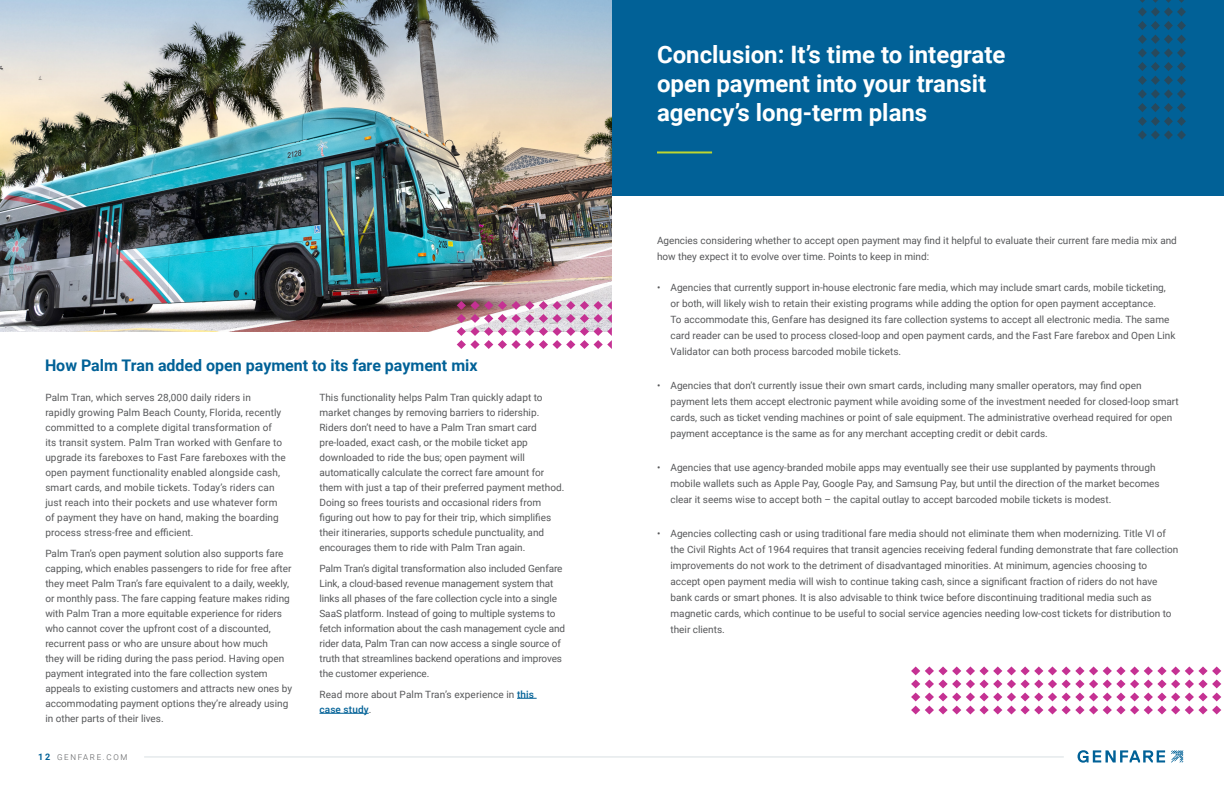
<style>
.page{position:relative;width:1224px;height:792px;background:#fff}
.page>*{position:absolute;margin:0;border:0;box-sizing:border-box;transform-origin:0 0}
.t1{font:700 24px/28.8px "Roboto";color:#fff}
.headline_2_-_Drkblue{font:700 16px "Roboto";color:#016197}
.Body_sidebar{font:10px/15px "Roboto";color:#57585a}
.Body{font:10px/15.5px "Roboto";color:#57585a}
.t2{font:300 8px "Roboto";letter-spacing:.21em;color:#57585a}
.s1{font-weight:500;color:#016197}
.s2{font-weight:700;font-size:9px;color:#016197}
</style>
<div class="page">
<svg style="left:1171px;top:750px;width:12px;height:13px"></svg>
<svg style="left:1078px;top:750px;width:87px;height:13px"></svg>
<hr style="left:144px;top:757px;width:920px;height:1px;background:#d8dfe2">
<svg style="left:517px;top:698px;width:20px;height:1px"></svg>
<hr style="left:320px;top:713px;width:49px;height:1px;background:#016197">
<img style="left:0;top:0;width:612px;height:332px">
<div style="left:612px;top:0;width:612px;height:195px;background:#016197"></div>
<hr style="left:657px;top:151px;width:55px;height:2px;background:#bfd62f">
<svg style="left:911px;top:666px;width:310px;height:48px"></svg>
<svg style="left:1138px;top:0;width:48px;height:140px"></svg>
<svg style="left:457px;top:301px;width:155px;height:48px"></svg>
<p class="headline_2_-_Drkblue" style="left:45px;top:354px;width:434px">How Palm Tran added open payment to its fare payment mix</p>
<p class="Body_sidebar" style="left:45px;top:390px;width:242px">Palm Tran, which serves 28,000 daily riders in<br>rapidly growing Palm Beach County, Florida, recently committed to a complete digital transformation of<br>its transit system. Palm Tran worked with Genfare to upgrade its fareboxes to Fast Fare fareboxes with the open payment functionality enabled alongside cash, smart cards, and mobile tickets. Today’s riders can just reach into their pockets and use whatever form of payment they have on hand, making the boarding process stress-free and efficient.</p>
<p class="Body_sidebar" style="left:45px;top:545px;width:248px">Palm Tran’s open payment solution also supports fare capping, which enables passengers to ride for free after they meet Palm Tran’s fare equivalent to a daily, weekly, or monthly pass. The fare capping feature makes riding with Palm Tran a more equitable experience for riders who cannot cover the upfront cost of a discounted, recurrent pass or who are unsure about how much<br>they will be riding during the pass period. Having open payment integrated into the fare collection system appeals to existing customers and attracts new ones by accommodating payment options they’re already using in other parts of their lives.</p>
<p class="Body_sidebar" style="left:320px;top:390px;width:246px">This functionality helps Palm Tran quickly adapt to market changes by removing barriers to ridership.<br>Riders don’t need to have a Palm Tran smart card pre-loaded, exact cash, or the mobile ticket app downloaded to ride the bus; open payment will automatically calculate the correct fare amount for them with just a tap of their preferred payment method.<br>Doing so frees tourists and occasional riders from figuring out how to pay for their trip, which simplifies their itineraries, supports schedule punctuality, and encourages them to ride with Palm Tran again.</p>
<p class="Body_sidebar" style="left:320px;top:560px;width:247px">Palm Tran’s digital transformation also included Genfare Link, a cloud-based revenue management system that links all phases of the fare collection cycle into a single SaaS platform. Instead of going to multiple systems to fetch information about the cash management cycle and rider data, Palm Tran can now access a single source of truth that streamlines backend operations and improves the customer experience.</p>
<p class="Body_sidebar" style="left:320px;top:686px;width:216px">Read more about Palm Tran’s experience in <span class="s1">this case study</span>.</p>
<p class="t2" style="left:38px;top:751px;width:91px"><span class="s2">12</span> GENFARE.COM</p>
<p class="t1" style="left:657px;top:39px;width:350px">Conclusion: It’s time to integrate open payment into your transit agency’s long-term plans</p>
<p class="Body" style="left:657px;top:233px;width:521px">Agencies considering whether to accept open payment may find it helpful to evaluate their current fare media mix and how they expect it to evolve over time. Points to keep in mind:</p>
<p class="Body_sidebar" style="left:670px;top:279px;width:506px;line-height:16px;text-indent:-14px">• Agencies that currently support in-house electronic fare media, which may include smart cards, mobile ticketing, or both, will likely wish to retain their existing programs while adding the option for open payment acceptance.<br>To accommodate this, Genfare has designed its fare collection systems to accept all electronic media. The same card reader can be used to process closed-loop and open payment cards, and the Fast Fare farebox and Open Link Validator can both process barcoded mobile tickets.</p>
<p class="Body_sidebar" style="left:670px;top:377px;width:510px;line-height:16px;text-indent:-14px">• Agencies that don’t currently issue their own smart cards, including many smaller operators, may find open payment lets them accept electronic payment while avoiding some of the investment needed for closed-loop smart cards, such as ticket vending machines or point of sale equipment. The administrative overhead required for open payment acceptance is the same as for any merchant accepting credit or debit cards.</p>
<p class="Body_sidebar" style="left:670px;top:459px;width:491px;line-height:16px;text-indent:-14px">• Agencies that use agency-branded mobile apps may eventually see their use supplanted by payments through mobile wallets such as Apple Pay, Google Pay, and Samsung Pay, but until the direction of the market becomes clear it seems wise to accept both – the capital outlay to accept barcoded mobile tickets is modest.</p>
<p class="Body_sidebar" style="left:670px;top:525px;width:509px;line-height:16px;text-indent:-14px">• Agencies collecting cash or using traditional fare media should not eliminate them when modernizing. Title VI of the Civil Rights Act of 1964 requires that transit agencies receiving federal funding demonstrate that fare collection improvements do not work to the detriment of disadvantaged minorities. At minimum, agencies choosing to accept open payment media will wish to continue taking cash, since a significant fraction of riders do not have bank cards or smart phones. It is also advisable to think twice before discontinuing traditional media such as magnetic cards, which continue to be useful to social service agencies needing low-cost tickets for distribution to their clients.</p>
</div>
